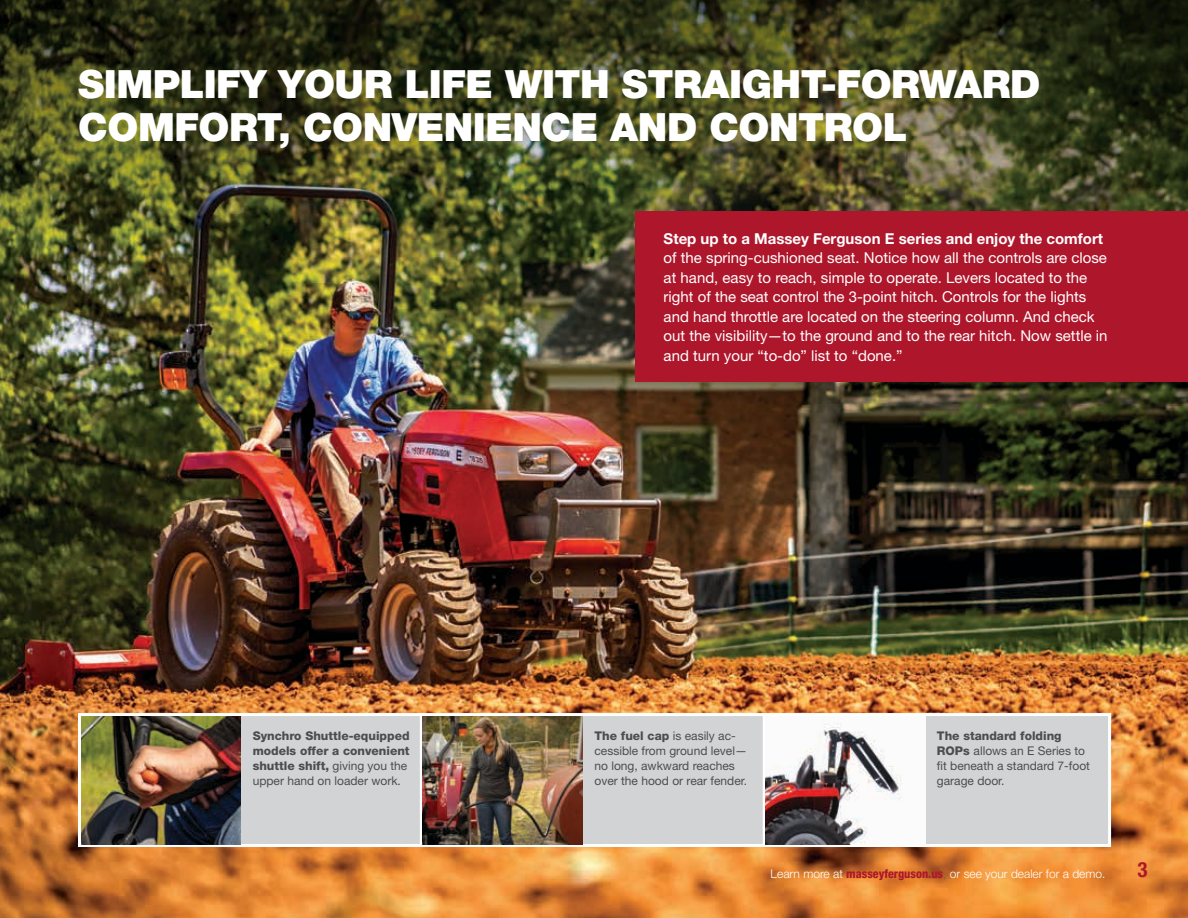
<style>
.page{position:relative;width:1188px;height:918px;background:#fff}
.page>*{position:absolute;margin:0;border:0;box-sizing:border-box;transform-origin:0 0}
.t1{font:900 39px/43.5px "Helvetica Neue LT Std";letter-spacing:-.01em;color:#fff}
.t2{font:700 condensed 21px "Helvetica Neue LT Std";color:#ae172b}
.t3{font:15px/19.5px "Helvetica Neue LT Std";color:#fff}
.t4{font:700 15px "Helvetica Neue LT Std";color:#fff}
.t5{font:12px/15px "Helvetica Neue LT Std";color:#4d4d4f}
.t6{font:800 12px/15px "Helvetica Neue LT Std";color:#4d4d4f}
.t7{font:300 12px "Helvetica Neue LT Std";color:#fff}
.s1{font-weight:400}
.s2{font-weight:800}
.s3{font-weight:800;font-stretch:condensed;color:#ae172b}
.s4{color:#5f6062}
</style>
<div class="page">
<img style="left:0;top:240px;width:1188px;height:678px">
<svg style="left:76px;top:712px;width:342px;height:137px;background:#d4d1ce"></svg>
<svg style="left:418px;top:712px;width:343px;height:137px;background:#d5d3d1"></svg>
<svg style="left:0;top:0;width:1188px;height:240px;background:#3f421d"></svg>
<img style="left:81px;top:716px;width:160px;height:128px">
<img style="left:423px;top:716px;width:160px;height:128px">
<div style="left:636px;top:212px;width:552px;height:170px;background:#ae172b"></div>
<svg style="left:761px;top:712px;width:352px;height:137px;background:#d6d4d2"></svg>
<img style="left:765px;top:716px;width:160px;height:128px">
<h1 class="t1" style="left:78px;top:62px;width:964px">SIMPLIFY YOUR LIFE WITH STRAIGHT-FORWARD<br>COMFORT, CONVENIENCE AND CONTROL</h1>
<p class="t4" style="left:664px;top:229px;width:441px">Step up to a Massey Ferguson E series and enjoy the comfort</p>
<p class="t3" style="left:664px;top:248px;width:445px">of the spring-cushioned seat. Notice how all the controls are close at hand, easy to reach, simple to operate. Levers located to the right of the seat control the 3-point hitch. Controls for the lights and hand throttle are located on the steering column. And check out the visibility—to the ground and to the rear hitch. Now settle in and turn your “to-do” list to “done.”</p>
<p class="t6" style="left:253px;top:728px;width:158px">Synchro Shuttle-equipped models offer a convenient shuttle shift, <span class="s1">giving you the upper hand on loader work.</span></p>
<p class="t5" style="left:595px;top:728px;width:154px"><span class="s2">The fuel cap</span> is easily ac&shy;cessible from ground level— no long, awkward reaches over the hood or rear fender.</p>
<p class="t5" style="left:937px;top:728px;width:155px"><span class="s2">The standard folding<br>ROPs</span> allows an E Series to fit beneath a standard 7-foot garage door.</p>
<p class="t7" style="left:771px;top:866px;width:336px">Learn more at <span class="s3">masseyferguson.us</span><span class="s4">,</span> or see your dealer for a demo.</p>
<h2 class="t2" style="left:1137px;top:857px;width:12px">3</h2>
</div>
